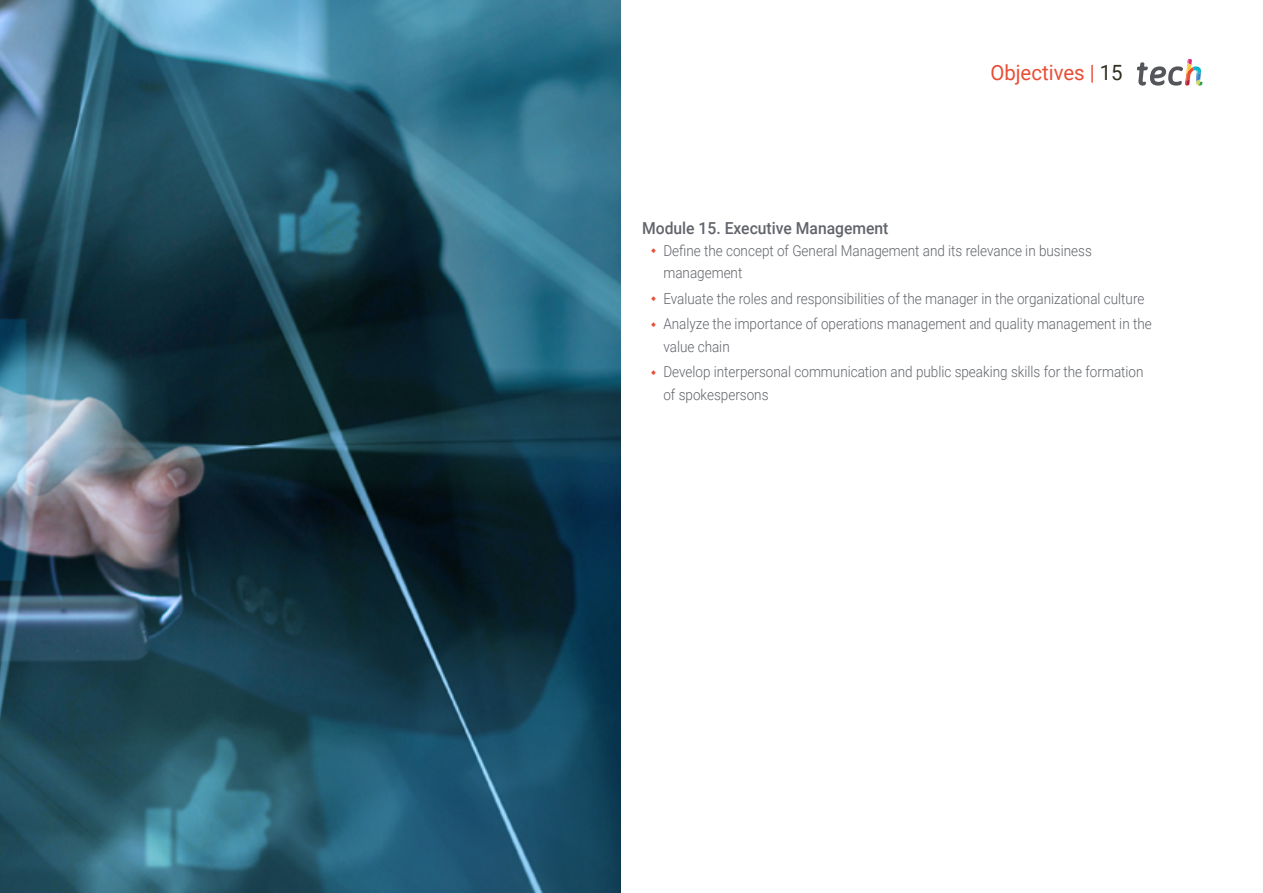
<style>
.page{position:relative;width:1263px;height:893px;background:#fff}
.page>*{position:absolute;margin:0;border:0;box-sizing:border-box;transform-origin:0 0}
.t1{font:21px "Roboto";color:#e94d35}
.t2{font:500 16.5px "Roboto";color:#61646a;scale:.95 1}
.t3{font:300 15px/25.5px "Roboto";color:#61646a;scale:.9 1}
.s1{color:#312e20}
</style>
<div class="page">
<svg style="left:1137px;top:59px;width:65px;height:27px"></svg>
<img style="left:0;top:0;width:621px;height:893px">
<h1 class="t1" style="left:990px;top:57px;width:134px">Objectives | <span class="s1">15</span></h1>
<p class="t2" style="left:642px;top:216px;width:261px">Module 15. Executive Management</p>
<p class="t3" style="left:663px;top:239px;width:478px;line-height:22.5px">Define the concept of General Management and its relevance in business management</p>
<p class="t3" style="left:663px;top:285px;width:544px">Evaluate the roles and responsibilities of the manager in the organizational culture<br>Analyze the importance of operations management and quality management in the</p>
<p class="t3" style="left:663px;top:333px;width:535px">value chain<br>Develop interpersonal communication and public speaking skills for the formation</p>
<p class="t3" style="left:663px;top:381px;width:118px">of spokespersons</p>
</div>
